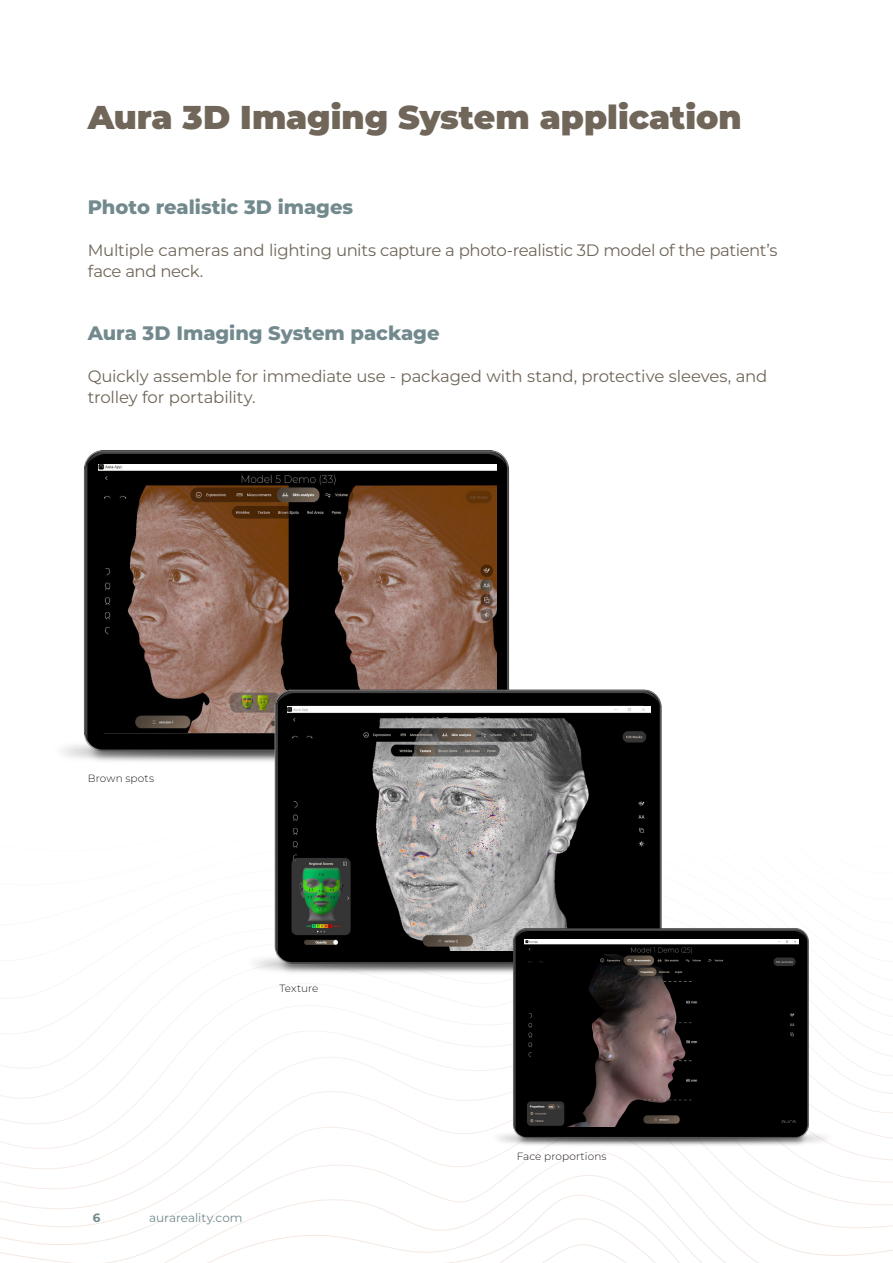
<style>
.page{position:relative;width:893px;height:1263px;background:#fff}
.page>*{position:absolute;margin:0;border:0;box-sizing:border-box;transform-origin:0 0}
.t1{font:900 33px "Montserrat";color:#706659}
.t2{font:800 19.5px "Montserrat";letter-spacing:-.005em;color:#728a8d}
.t3{font:16.5px/21px "Montserrat";letter-spacing:-.015em;color:#706659}
.t4{font:12px "Montserrat";color:#728a8d}
.t5{font:700 12px "Montserrat";color:#728a8d}
.t6{font:300 10.5px "Montserrat";letter-spacing:.01em;color:#231f20}
</style>
<div class="page">
<svg style="left:0;top:957px;width:893px;height:130px"></svg>
<svg style="left:0;top:1160px;width:868px;height:21px"></svg>
<svg style="left:0;top:1181px;width:893px;height:28px"></svg>
<svg style="left:0;top:1209px;width:893px;height:54px"></svg>
<img style="left:62px;top:450px;width:448px;height:312px">
<img style="left:99px;top:464px;width:398px;height:269px">
<img style="left:201px;top:684px;width:461px;height:306px">
<img style="left:288px;top:706px;width:362px;height:244px">
<img style="left:458px;top:925px;width:414px;height:233px">
<img style="left:525px;top:939px;width:273px;height:187px">
<h1 class="t1" style="left:88px;top:102px;width:655px">Aura 3D Imaging System application</h1>
<p class="t2" style="left:88px;top:198px;width:267px">Photo realistic 3D images</p>
<p class="t3" style="left:88px;top:240px;width:691px">Multiple cameras and lighting units capture a photo-realistic 3D model of the patient’s face and neck.</p>
<p class="t2" style="left:88px;top:324px;width:353px">Aura 3D Imaging System package</p>
<p class="t3" style="left:88px;top:366px;width:681px">Quickly assemble for immediate use - packaged with stand, protective sleeves, and trolley for portability.</p>
<p class="t6" style="left:88px;top:774px;width:68px">Brown spots</p>
<p class="t6" style="left:280px;top:984px;width:40px">Texture</p>
<p class="t5" style="left:93px;top:1212px;width:9px">6</p>
<p class="t4" style="left:149px;top:1213px;width:95px">aurareality.com</p>
<p class="t6" style="left:517px;top:1152px;width:91px">Face proportions</p>
</div>
